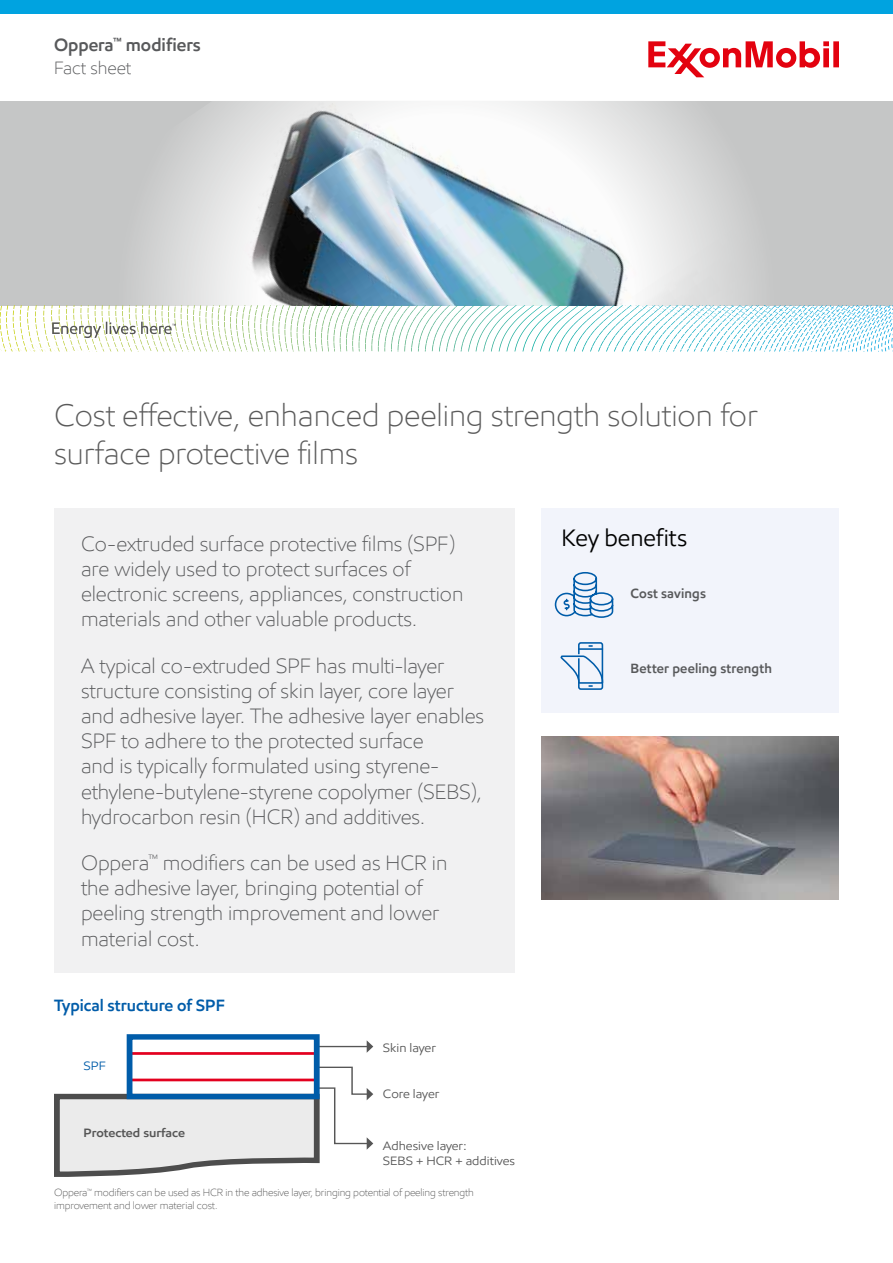
<style>
.page{position:relative;width:893px;height:1263px;background:#fff}
.page>*{position:absolute;margin:0;border:0;box-sizing:border-box;transform-origin:0 0}
.t1{font:300 31.5px/37.8px "E Mprint";color:#5a5a5a}
.t2{font:24px "E Mprint";color:#000}
.t3{font:300 21px/25.2px "E Mprint";color:#58595b}
.t4{font:600 18px "E Mprint";color:#58595b}
.t5{font:300 18px "E Mprint";color:#58595b}
.t6{font:600 16.5px "E Mprint";color:#005ca9}
.t7{font:600 13.5px "E Mprint";letter-spacing:.01em;color:#58595b}
.t8{font:12.15px/14.7px "E Mprint";color:#565656;scale:1.07 1}
.t9{font:600 12.15px "E Mprint";color:#565656;scale:1.07 1}
.t10{font:12.15px "E Mprint";color:#005ca9;scale:1.07 1}
.t11{font:300 10.5px/12.6px "E Mprint";letter-spacing:-.01em;color:#565656}
</style>
<div class="page">
<div style="left:0;top:101px;width:893px;height:204px;background:#c5c6c6"></div>
<img style="left:145px;top:101px;width:603px;height:204px">
<svg style="left:648px;top:41px;width:191px;height:36px"></svg>
<div style="left:0;top:0;width:893px;height:14px;background:#00a3e0"></div>
<svg style="left:524px;top:305px;width:369px;height:41px"></svg>
<svg style="left:0;top:322px;width:176px;height:26px"></svg>
<div style="left:54px;top:508px;width:460px;height:464px;background:#f1f1f2"></div>
<div style="left:541px;top:508px;width:298px;height:204px;background:#f2f4fb"></div>
<hr style="left:130px;top:1052px;width:187px;height:3px;background:#e3001f">
<hr style="left:317px;top:1046px;width:51px;height:1px;background:#565656">
<svg style="left:367px;top:1040px;width:6px;height:13px"></svg>
<svg style="left:54px;top:1066px;width:319px;height:111px"></svg>
<div style="left:127px;top:1034px;width:193px;height:65px;border:6px solid #005ca9"></div>
<svg style="left:554px;top:572px;width:60px;height:46px"></svg>
<div style="left:578px;top:642px;width:25px;height:48px;border:2px solid #005ca9;border-radius:2px"></div>
<svg style="left:560px;top:655px;width:44px;height:32px"></svg>
<hr style="left:579px;top:648px;width:23px;height:2px;background:#005ca9">
<img style="left:541px;top:736px;width:298px;height:163px">
<p class="t4" style="left:54px;top:34px;width:148px">Oppera<sup>™</sup> modifiers</p>
<p class="t5" style="left:54px;top:57px;width:79px">Fact sheet</p>
<h1 class="t1" style="left:54px;top:396px;width:705px">Cost effective, enhanced peeling strength solution for surface protective films</h1>
<p class="t3" style="left:81px;top:531px;width:384px">Co-extruded surface protective films (SPF) are widely used to protect surfaces of electronic screens, appliances, construction materials and other valuable products.</p>
<p class="t3" style="left:81px;top:653px;width:405px">A typical co-extruded SPF has multi-layer structure consisting of skin layer, core layer and adhesive layer. The adhesive layer enables SPF to adhere to the protected surface<br>and is typically formulated using styrene&shy;ethylene-butylene-styrene copolymer (SEBS), hydrocarbon resin (HCR) and additives.</p>
<p class="t3" style="left:81px;top:850px;width:368px">Oppera<sup>™</sup> modifiers can be used as HCR in the adhesive layer, bringing potential of peeling strength improvement and lower material cost.</p>
<p class="t6" style="left:54px;top:995px;width:172px">Typical structure of SPF</p>
<p class="t10" style="left:84px;top:1058px;width:22px">SPF</p>
<p class="t9" style="left:84px;top:1125px;width:96px">Protected surface</p>
<p class="t8" style="left:383px;top:1040px;width:51px">Skin layer</p>
<p class="t8" style="left:383px;top:1087px;width:54px">Core layer</p>
<p class="t8" style="left:383px;top:1138px;width:125px">Adhesive layer:<br>SEBS + HCR + additives</p>
<p class="t11" style="left:54px;top:1186px;width:421px">Oppera<sup>™</sup> modifiers can be used as HCR in the adhesive layer, bringing potential of peeling strength improvement and lower material cost.</p>
<p class="t2" style="left:561px;top:523px;width:128px">Key benefits</p>
<p class="t7" style="left:630px;top:585px;width:77px">Cost savings</p>
<p class="t7" style="left:630px;top:660px;width:143px">Better peeling strength</p>
</div>
